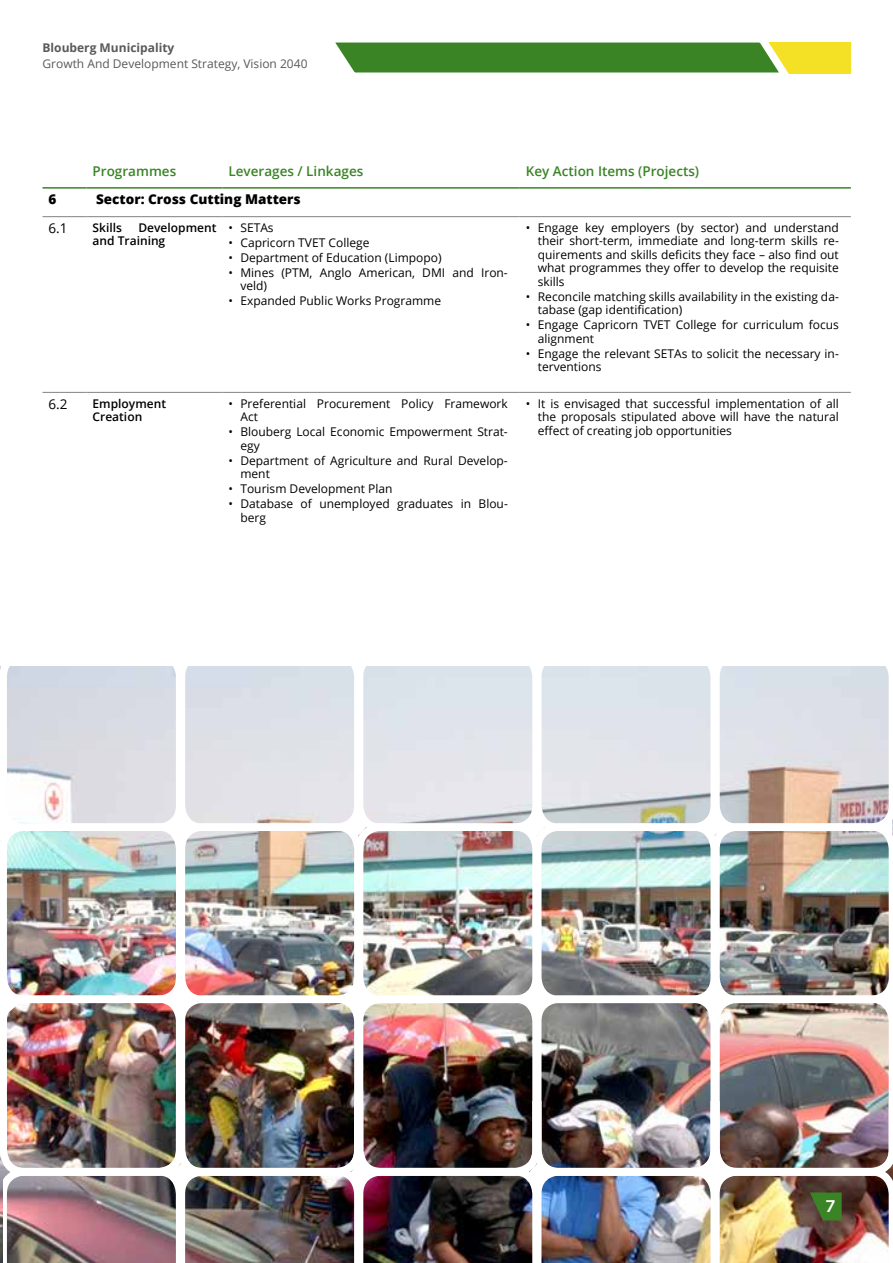
<style>
.page{position:relative;width:893px;height:1263px;background:#fff}
.page>*{position:absolute;margin:0;border:0;box-sizing:border-box;transform-origin:0 0}
.t1{font:700 16.95px "Sansation";color:#fff}
.t2{font:600 13.5px "Open Sans";color:#3a8426}
.t3{font:800 13.5px "Open Sans";color:#000}
.t4{font:13.5px "Open Sans";color:#000}
.t5{font:12px/13.5px "Open Sans";color:#000}
.t6{font:600 12px/13.5px "Open Sans";color:#000}
.t7{font:12px "Open Sans";color:#58595b}
.t8{font:700 12px "Open Sans";color:#58595b}
</style>
<div class="page">
<div style="left:735px;top:42px;width:115px;height:32px;background:#f4e126"></div>
<svg style="left:335px;top:42px;width:454px;height:32px;background:#52923b"></svg>
<svg style="left:43px;top:217px;width:808px;height:175px"></svg>
<hr style="left:43px;top:187px;width:44px;height:2px;background:#3a8426">
<hr style="left:87px;top:187px;width:135px;height:2px;background:#3a8426">
<hr style="left:222px;top:187px;width:298px;height:2px;background:#3a8426">
<hr style="left:520px;top:187px;width:331px;height:2px;background:#3a8426">
<hr style="left:43px;top:216px;width:44px;height:1px;background:#808285">
<hr style="left:87px;top:216px;width:135px;height:1px;background:#808285">
<hr style="left:222px;top:216px;width:298px;height:1px;background:#808285">
<hr style="left:520px;top:216px;width:331px;height:1px;background:#808285">
<hr style="left:43px;top:392px;width:44px;height:1px;background:#808285">
<hr style="left:87px;top:392px;width:135px;height:1px;background:#808285">
<hr style="left:222px;top:392px;width:298px;height:1px;background:#808285">
<hr style="left:520px;top:392px;width:331px;height:1px;background:#808285">
<img style="left:0;top:666px;width:893px;height:597px">
<p class="t8" style="left:43px;top:39px;width:133px">Blouberg Municipality</p>
<p class="t7" style="left:43px;top:56px;width:267px">Growth And Development Strategy, Vision 2040</p>
<p class="t2" style="left:93px;top:162px;width:85px">Programmes</p>
<p class="t2" style="left:228px;top:162px;width:136px">Leverages / Linkages</p>
<p class="t2" style="left:526px;top:162px;width:175px">Key Action Items (Projects)</p>
<p class="t3" style="left:49px;top:189px;width:9px">6</p>
<p class="t3" style="left:96px;top:189px;width:206px">Sector: Cross Cutting Matters</p>
<p class="t4" style="left:49px;top:219px;width:21px">6.1</p>
<p class="t6" style="left:93px;top:220px;width:31px">Skills</p>
<p class="t6" style="left:93px;top:220px;width:125px;text-indent:46px">Development and Training</p>
<p class="t5" style="left:228px;top:220px;width:47px">• SETAs</p>
<p class="t5" style="left:228px;top:235px;width:143px">• Capricorn TVET College</p>
<p class="t5" style="left:228px;top:250px;width:215px">• Department of Education (Limpopo)</p>
<p class="t5" style="left:240px;top:265px;width:269px;text-indent:-12px">• Mines (PTM, Anglo American, DMI and Iron&shy;veld)</p>
<p class="t5" style="left:228px;top:294px;width:214px">• Expanded Public Works Programme</p>
<p class="t4" style="left:49px;top:395px;width:21px">6.2</p>
<p class="t6" style="left:93px;top:396px;width:75px">Employment<br>Creation</p>
<p class="t5" style="left:240px;top:396px;width:269px;text-indent:-12px">• Preferential Procurement Policy Framework<br>Act</p>
<p class="t5" style="left:240px;top:425px;width:269px;text-indent:-12px">• Blouberg Local Economic Empowerment Strat&shy;egy</p>
<p class="t5" style="left:240px;top:453px;width:269px;text-indent:-12px">• Department of Agriculture and Rural Develop&shy;ment</p>
<p class="t5" style="left:228px;top:482px;width:165px">• Tourism Development Plan</p>
<p class="t5" style="left:240px;top:497px;width:269px;text-indent:-12px">• Database of unemployed graduates in Blou&shy;berg</p>
<p class="t5" style="left:538px;top:220px;width:302px;text-align:justify;text-indent:-12px">• Engage key employers (by sector) and understand their short-term, immediate and long-term skills re&shy;quirements and skills deficits they face – also find out what programmes they offer to develop the requisite skills</p>
<p class="t5" style="left:538px;top:289px;width:302px;text-indent:-12px">• Reconcile matching skills availability in the existing da&shy;tabase (gap identification)</p>
<p class="t5" style="left:538px;top:318px;width:302px;text-indent:-12px">• Engage Capricorn TVET College for curriculum focus alignment</p>
<p class="t5" style="left:538px;top:346px;width:302px;text-indent:-12px">• Engage the relevant SETAs to solicit the necessary in&shy;terventions</p>
<p class="t5" style="left:538px;top:396px;width:302px;text-align:justify;text-indent:-12px">• It is envisaged that successful implementation of all the proposals stipulated above will have the natural effect of creating job opportunities</p>
<h1 class="t1" style="left:825px;top:1196px;width:11px">7</h1>
</div>
